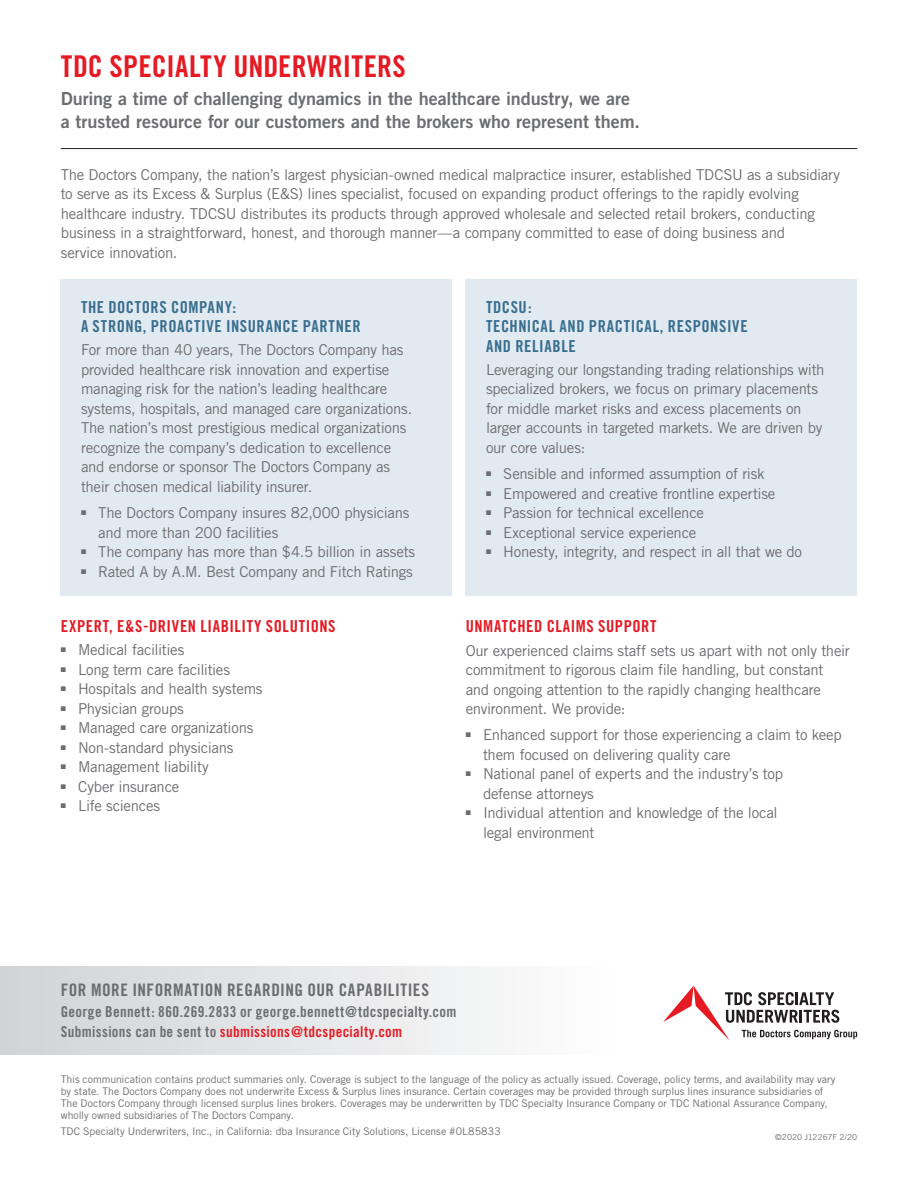
<style>
.page{position:relative;width:918px;height:1188px;background:#fff}
.page>*{position:absolute;margin:0;border:0;box-sizing:border-box;transform-origin:0 0}
.t1{font:30px "Trade Gothic Bold Cond Twenty";letter-spacing:.01em;color:#e51a23}
.t2{font:18px/22.5px "Trade Gothic Bold Two";letter-spacing:-.005em;color:#6c6d70}
.t3{font:17.25px "Trade Gothic Bold Cond Twenty";letter-spacing:.03em;color:#6c6d70}
.t4{font:16.5px/19.5px "Trade Gothic Bold Cond Twenty";letter-spacing:.035em;color:#386e8f}
.t5{font:16.5px "Trade Gothic Bold Cond Twenty";letter-spacing:.035em;color:#e51a23}
.t6{font:15px/19.5px "Trade Gothic";letter-spacing:-.02em;color:#6c6d70}
.t7{font:15px/19.5px "Trade Gothic Bold Cond Twenty";letter-spacing:.02em;color:#6c6d70}
.t8{font:10.5px/12px "Trade Gothic";letter-spacing:-.005em;color:#6c6d70}
.t9{font:8.25px "Trade Gothic";letter-spacing:-.005em;color:#6c6d70}
.s1{color:#e51a23}
</style>
<div class="page">
<div style="left:0;top:967px;width:617px;height:88px;background:linear-gradient(to right,#d1d2d5,#fefefe)"></div>
<svg style="left:663px;top:986px;width:194px;height:54px"></svg>
<div style="left:466px;top:280px;width:391px;height:316px;background:#e2eaf1"></div>
<div style="left:61px;top:280px;width:391px;height:316px;background:#e2eaf1"></div>
<hr style="left:61px;top:148px;width:796px;height:1px;background:#231f20">
<h1 class="t1" style="left:61px;top:48px;width:347px">TDC SPECIALTY UNDERWRITERS</h1>
<p class="t2" style="left:61px;top:87px;width:581px">During a time of challenging dynamics in the healthcare industry, we are a trusted resource for our customers and the brokers who represent them.</p>
<p class="t6" style="left:61px;top:164px;width:781px">The Doctors Company, the nation’s largest physician-owned medical malpractice insurer, established TDCSU as a subsidiary to serve as its Excess &amp; Surplus (E&amp;S) lines specialist, focused on expanding product offerings to the rapidly evolving healthcare industry. TDCSU distributes its products through approved wholesale and selected retail brokers, conducting business in a straightforward, honest, and thorough manner—a company committed to ease of doing business and<br>service innovation.</p>
<p class="t4" style="left:81px;top:297px;width:281px">THE DOCTORS COMPANY:<br>A STRONG, PROACTIVE INSURANCE PARTNER</p>
<p class="t6" style="left:81px;top:340px;width:333px">For more than 40 years, The Doctors Company has provided healthcare risk innovation and expertise managing risk for the nation’s leading healthcare systems, hospitals, and managed care organizations.<br>The nation’s most prestigious medical organizations recognize the company’s dedication to excellence and endorse or sponsor The Doctors Company as their chosen medical liability insurer.</p>
<p class="t6" style="left:98px;top:503px;width:313px;text-indent:-17px">■ The Doctors Company insures 82,000 physicians and more than 200 facilities</p>
<p class="t6" style="left:81px;top:542px;width:336px">■ The company has more than $4.5 billion in assets</p>
<p class="t6" style="left:81px;top:561px;width:333px">■ Rated A by A.M. Best Company and Fitch Ratings</p>
<p class="t5" style="left:61px;top:616px;width:276px">EXPERT, E&amp;S-DRIVEN LIABILITY SOLUTIONS</p>
<p class="t6" style="left:61px;top:640px;width:125px">■ Medical facilities</p>
<p class="t6" style="left:61px;top:659px;width:171px">■ Long term care facilities</p>
<p class="t6" style="left:61px;top:679px;width:203px">■ Hospitals and health systems</p>
<p class="t6" style="left:61px;top:698px;width:125px">■ Physician groups</p>
<p class="t6" style="left:61px;top:718px;width:194px">■ Managed care organizations</p>
<p class="t6" style="left:61px;top:737px;width:174px">■ Non-standard physicians</p>
<p class="t6" style="left:61px;top:757px;width:150px">■ Management liability</p>
<p class="t6" style="left:61px;top:776px;width:120px">■ Cyber insurance</p>
<p class="t6" style="left:61px;top:796px;width:101px">■ Life sciences</p>
<p class="t4" style="left:486px;top:297px;width:263px">TDCSU:<br>TECHNICAL AND PRACTICAL, RESPONSIVE<br>AND RELIABLE</p>
<p class="t6" style="left:486px;top:360px;width:340px">Leveraging our longstanding trading relationships with specialized brokers, we focus on primary placements for middle market risks and excess placements on larger accounts in targeted markets. We are driven by our core values:</p>
<p class="t6" style="left:486px;top:464px;width:280px">■ Sensible and informed assumption of risk</p>
<p class="t6" style="left:486px;top:483px;width:291px">■ Empowered and creative frontline expertise</p>
<p class="t6" style="left:486px;top:503px;width:220px">■ Passion for technical excellence</p>
<p class="t6" style="left:486px;top:522px;width:212px">■ Exceptional service experience</p>
<p class="t6" style="left:486px;top:542px;width:318px">■ Honesty, integrity, and respect in all that we do</p>
<p class="t5" style="left:466px;top:617px;width:192px">UNMATCHED CLAIMS SUPPORT</p>
<p class="t6" style="left:466px;top:640px;width:386px">Our experienced claims staff sets us apart with not only their commitment to rigorous claim file handling, but constant and ongoing attention to the rapidly changing healthcare environment. We provide:</p>
<p class="t6" style="left:483px;top:725px;width:360px;text-indent:-17px">■ Enhanced support for those experiencing a claim to keep them focused on delivering quality care</p>
<p class="t6" style="left:483px;top:764px;width:302px;text-indent:-17px">■ National panel of experts and the industry’s top defense attorneys</p>
<p class="t6" style="left:483px;top:803px;width:296px;text-indent:-17px">■ Individual attention and knowledge of the local legal environment</p>
<p class="t3" style="left:61px;top:980px;width:370px">FOR MORE INFORMATION REGARDING OUR CAPABILITIES</p>
<p class="t7" style="left:61px;top:1002px;width:397px">George Bennett: 860.269.2833 or george.bennett@tdcspecialty.com<br>Submissions can be sent to <span class="s1">submissions@tdcspecialty.com</span></p>
<p class="t8" style="left:61px;top:1073px;width:776px">This communication contains product summaries only. Coverage is subject to the language of the policy as actually issued. Coverage, policy terms, and availability may vary by state. The Doctors Company does not underwrite Excess &amp; Surplus lines insurance. Certain coverages may be provided through surplus lines insurance subsidiaries of The Doctors Company through licensed surplus lines brokers. Coverages may be underwritten by TDC Specialty Insurance Company or TDC National Assurance Company, wholly owned subsidiaries of The Doctors Company.</p>
<p class="t8" style="left:61px;top:1125px;width:442px">TDC Specialty Underwriters, Inc., in California: dba Insurance City Solutions, License #0L85833</p>
<p class="t9" style="left:775px;top:1132px;width:83px">©2020 J12267F 2/20</p>
</div>
